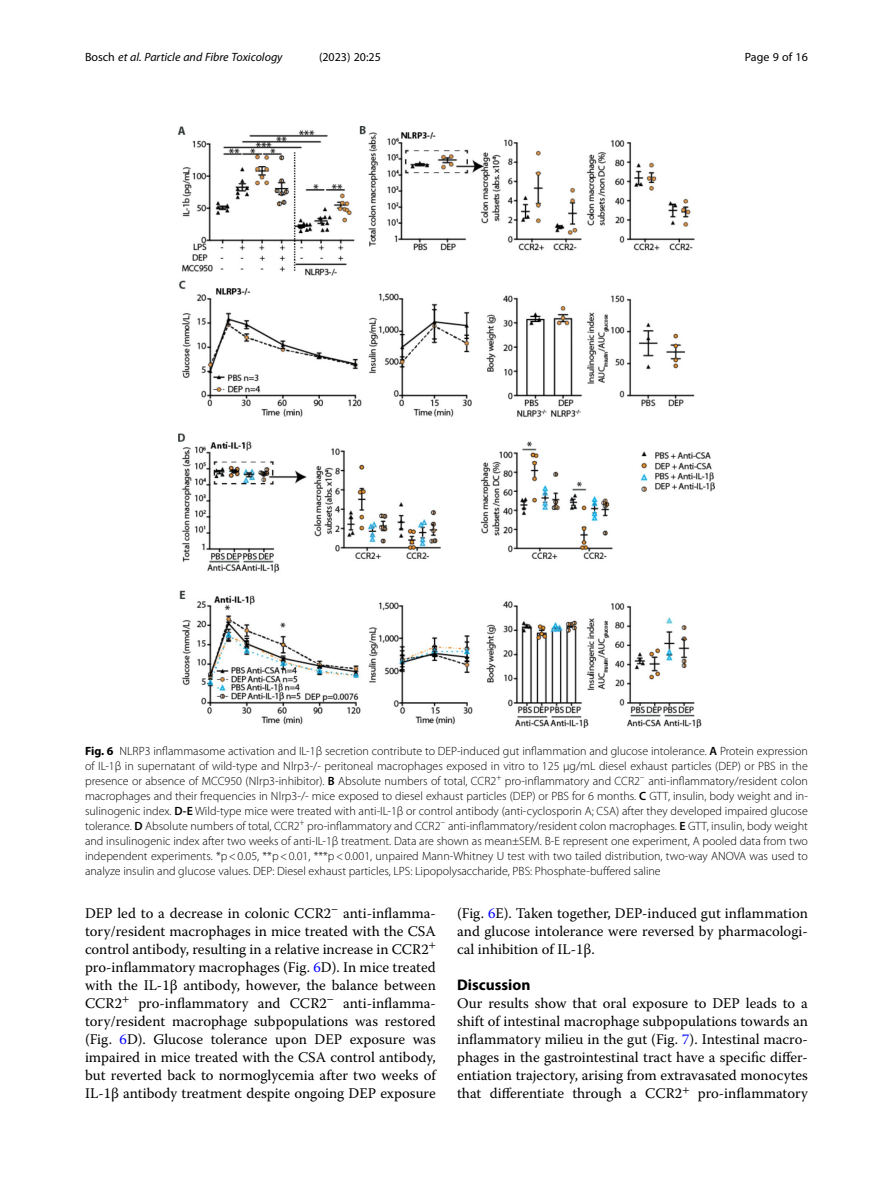
<style>
.page{position:relative;width:893px;height:1191px;background:#fff}
.page>*{position:absolute;margin:0;border:0;box-sizing:border-box;transform-origin:0 0}
.Head_1{font:700 15.45px "Myriad Pro";color:#000}
.Body_Text{font:14.7px/18px "Warnock Pro";color:#000;text-align:justify}
.Figure_Caption{font:300 12px/15px "Myriad Pro";color:#000;text-align:justify}
.t1{font:italic 12px "Myriad Pro";color:#000}
.t2{font:12px "Myriad Pro";color:#000}
.s1{font-style:normal}
.s2{font-weight:700}
.s3{font-weight:600}
.s4{color:#00f}
</style>
<div class="page">
<img style="left:178px;top:126px;width:536px;height:602px">
<p class="t1" style="left:85px;top:50px;width:199px"><span class="s1">Bosch</span> et al. Particle and Fibre Toxicology</p>
<p class="t2" style="left:319px;top:50px;width:63px">(2023) 20:25</p>
<p class="t2" style="left:745px;top:50px;width:65px">Page 9 of 16</p>
<p class="Figure_Caption" style="left:85px;top:743px;width:724px"><span class="s2">Fig. 6</span> NLRP3 inflammasome activation and IL-1β secretion contribute to DEP-induced gut inflammation and glucose intolerance. <span class="s3">A</span> Protein expression of IL-1β in supernatant of wild-type and Nlrp3-/- peritoneal macrophages exposed in vitro to 125 µg/mL diesel exhaust particles (DEP) or PBS in the presence or absence of MCC950 (Nlrp3-inhibitor). <span class="s3">B</span> Absolute numbers of total, CCR2<sup>+</sup> pro-inflammatory and CCR2<sup>−</sup> anti-inflammatory/resident colon macrophages and their frequencies in Nlrp3-/- mice exposed to diesel exhaust particles (DEP) or PBS for 6 months. <span class="s3">C</span> GTT, insulin, body weight and in&shy;sulinogenic index. <span class="s3">D-E</span> Wild-type mice were treated with anti-IL-1β or control antibody (anti-cyclosporin A; CSA) after they developed impaired glucose tolerance. <span class="s3">D</span> Absolute numbers of total, CCR2<sup>+</sup> pro-inflammatory and CCR2<sup>−</sup> anti-inflammatory/resident colon macrophages. <span class="s3">E</span> GTT, insulin, body weight and insulinogenic index after two weeks of anti-IL-1β treatment. Data are shown as mean±SEM. B-E represent one experiment, A pooled data from two independent experiments. *p&lt;0.05, **p&lt;0.01, ***p&lt;0.001, unpaired Mann-Whitney U test with two tailed distribution, two-way ANOVA was used to analyze insulin and glucose values. DEP: Diesel exhaust particles, LPS: Lipopolysaccharide, PBS: Phosphate-buffered saline</p>
<p class="Body_Text" style="left:85px;top:904px;width:352px">DEP led to a decrease in colonic CCR2<sup>−</sup> anti-inflamma&shy;tory/resident macrophages in mice treated with the CSA control antibody, resulting in a relative increase in CCR2<sup>+ </sup>pro-inflammatory macrophages (Fig. <span class="s4">6</span>D). In mice treated with the IL-1β antibody, however, the balance between CCR2<sup>+</sup> pro-inflammatory and CCR2<sup>−</sup> anti-inflamma&shy;tory/resident macrophage subpopulations was restored (Fig. <span class="s4">6</span>D). Glucose tolerance upon DEP exposure was impaired in mice treated with the CSA control antibody, but reverted back to normoglycemia after two weeks of IL-1β antibody treatment despite ongoing DEP exposure</p>
<p class="Body_Text" style="left:457px;top:904px;width:352px">(Fig. <span class="s4">6</span>E). Taken together, DEP-induced gut inflammation and glucose intolerance were reversed by pharmacologi&shy;cal inhibition of IL-1β.</p>
<p class="Head_1" style="left:457px;top:975px;width:75px">Discussion</p>
<p class="Body_Text" style="left:457px;top:994px;width:352px">Our results show that oral exposure to DEP leads to a shift of intestinal macrophage subpopulations towards an inflammatory milieu in the gut (Fig. <span class="s4">7</span>). Intestinal macro&shy;phages in the gastrointestinal tract have a specific differ&shy;entiation trajectory, arising from extravasated monocytes that differentiate through a CCR2<sup>+</sup> pro-inflammatory</p>
</div>
